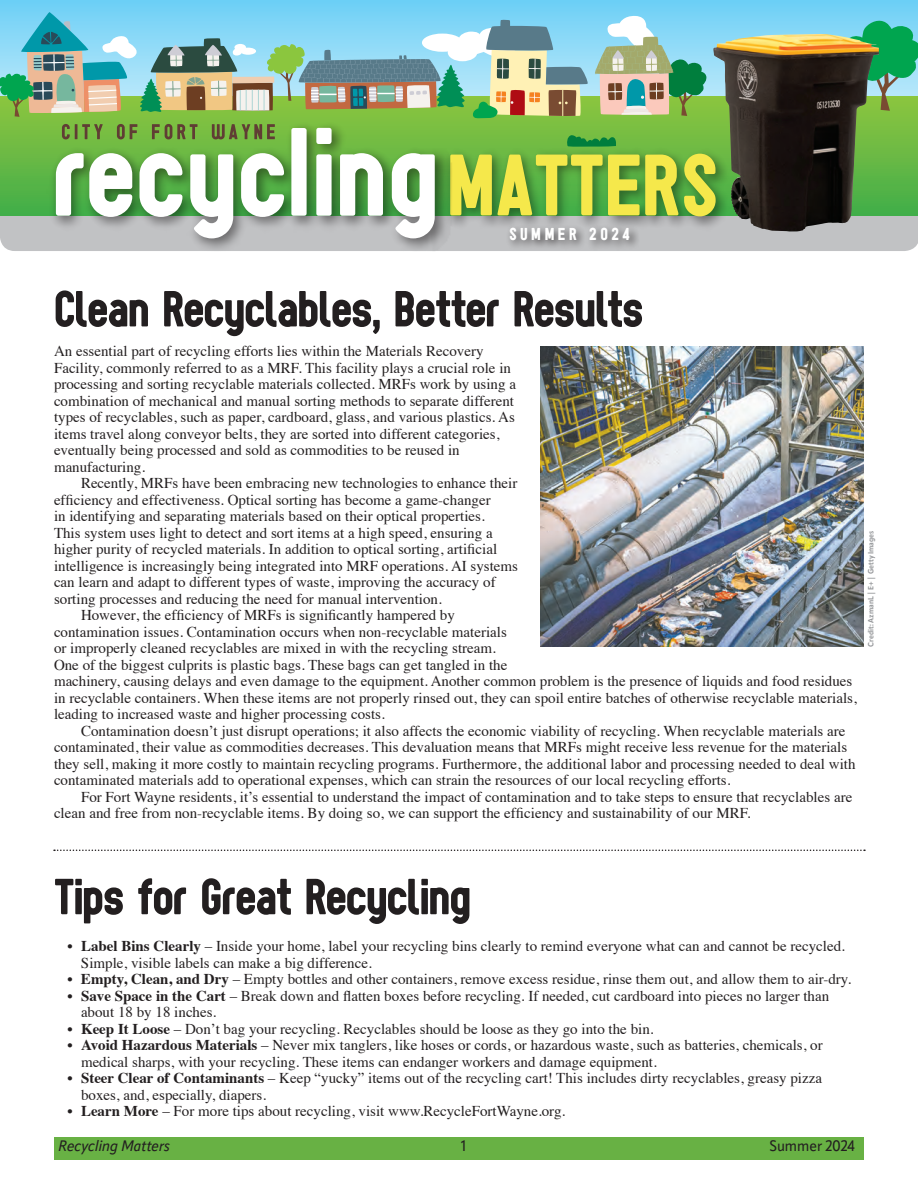
<style>
.page{position:relative;width:918px;height:1188px;background:#fff}
.page>*{position:absolute;margin:0;border:0;box-sizing:border-box;transform-origin:0 0}
.t1{font:90.15px "Sugo";color:#f5e84b}
.t2{font:52.5px "Sugo";letter-spacing:-.025em;color:#231f20}
.t3{font:18px "Sugo";letter-spacing:.2em;color:#fff}
.t4{font:15px/16.5px "Times";color:#231f20}
.t5{font:italic 500 15px "Apparat Semi Cond";color:#231f20}
.t6{font:500 15px "Apparat Semi Cond";color:#231f20}
.t7{font:700 7.5px "Apparat Semi Cond";color:#939598}
.s1{font-weight:700}
</style>
<div class="page">
<svg style="left:0;top:0;width:918px;height:96px;background:#73d1f6"></svg>
<div style="left:0;top:96px;width:918px;height:119px;background:#7fc041"></div>
<svg style="left:843px;top:18px;width:75px;height:93px;background:#4bb787"></svg>
<svg style="left:0;top:12px;width:708px;height:106px;background:#90bcb1"></svg>
<img style="left:713px;top:34px;width:166px;height:90px">
<svg style="left:0;top:124px;width:918px;height:127px"></svg>
<div style="left:505px;top:223px;width:135px;height:28px;background:#231f20;opacity:.75"></div>
<div style="left:54px;top:1137px;width:810px;height:22px;background:#68b144"></div>
<svg style="left:54px;top:850px;width:811px;height:1px"></svg>
<img style="left:540px;top:347px;width:324px;height:300px">
<h1 class="t1" style="left:447px;top:131px;width:273px">MATTERS</h1>
<p class="t3" style="left:509px;top:223px;width:122px">SUMMER 2024</p>
<h2 class="t2" style="left:54px;top:277px;width:591px">Clean Recyclables, Better Results</h2>
<p class="t4" style="left:54px;top:342px;width:464px">An essential part of recycling efforts lies within the Materials Recovery Facility, commonly referred to as a MRF. This facility plays a crucial role in processing and sorting recyclable materials collected. MRFs work by using a combination of mechanical and manual sorting methods to separate different types of recyclables, such as paper, cardboard, glass, and various plastics. As items travel along conveyor belts, they are sorted into different categories, eventually being processed and sold as commodities to be reused in manufacturing.</p>
<p class="t4" style="left:81px;top:474px;width:438px">Recently, MRFs have been embracing new technologies to enhance their</p>
<p class="t4" style="left:54px;top:490px;width:438px">efficiency and effectiveness. Optical sorting has become a game-changer</p>
<p class="t4" style="left:54px;top:507px;width:432px">in identifying and separating materials based on their optical properties.</p>
<p class="t4" style="left:54px;top:523px;width:440px">This system uses light to detect and sort items at a high speed, ensuring a</p>
<p class="t4" style="left:54px;top:540px;width:445px">higher purity of recycled materials. In addition to optical sorting, artificial</p>
<p class="t4" style="left:54px;top:556px;width:466px">intelligence is increasingly being integrated into MRF operations. AI systems</p>
<p class="t4" style="left:54px;top:573px;width:443px">can learn and adapt to different types of waste, improving the accuracy of</p>
<p class="t4" style="left:54px;top:589px;width:389px">sorting processes and reducing the need for manual intervention.</p>
<p class="t4" style="left:81px;top:606px;width:375px">However, the efficiency of MRFs is significantly hampered by</p>
<p class="t4" style="left:54px;top:622px;width:454px">contamination issues. Contamination occurs when non-recyclable materials</p>
<p class="t4" style="left:54px;top:639px;width:443px">or improperly cleaned recyclables are mixed in with the recycling stream.</p>
<p class="t4" style="left:54px;top:655px;width:455px">One of the biggest culprits is plastic bags. These bags can get tangled in the</p>
<p class="t4" style="left:54px;top:672px;width:800px">machinery, causing delays and even damage to the equipment. Another common problem is the presence of liquids and food residues</p>
<p class="t4" style="left:54px;top:688px;width:804px">in recyclable containers. When these items are not properly rinsed out, they can spoil entire batches of otherwise recyclable materials,</p>
<p class="t4" style="left:54px;top:705px;width:332px">leading to increased waste and higher processing costs.</p>
<p class="t4" style="left:81px;top:721px;width:766px">Contamination doesn’t just disrupt operations; it also affects the economic viability of recycling. When recyclable materials are</p>
<p class="t4" style="left:54px;top:738px;width:795px">contaminated, their value as commodities decreases. This devaluation means that MRFs might receive less revenue for the materials</p>
<p class="t4" style="left:54px;top:754px;width:803px">they sell, making it more costly to maintain recycling programs. Furthermore, the additional labor and processing needed to deal with</p>
<p class="t4" style="left:54px;top:771px;width:678px">contaminated materials add to operational expenses, which can strain the resources of our local recycling efforts.</p>
<p class="t4" style="left:81px;top:787px;width:773px">For Fort Wayne residents, it’s essential to understand the impact of contamination and to take steps to ensure that recyclables are</p>
<p class="t4" style="left:54px;top:804px;width:698px">clean and free from non-recyclable items. By doing so, we can support the efficiency and sustainability of our MRF.</p>
<p class="t7" style="left:866px;top:647px;width:118px;rotate:-90deg">Credit: AzmanL | E+ | Getty Images</p>
<h2 class="t2" style="left:54px;top:865px;width:419px">Tips for Great Recycling</h2>
<p class="t4" style="left:81px;top:936px;width:766px;text-indent:-13px"><span class="s1">• Label Bins Clearly</span> – Inside your home, label your recycling bins clearly to remind everyone what can and cannot be recycled.<br>Simple, visible labels can make a big difference.</p>
<p class="t4" style="left:67px;top:969px;width:785px"><span class="s1">• Empty, Clean, and Dry</span> – Empty bottles and other containers, remove excess residue, rinse them out, and allow them to air-dry.</p>
<p class="t4" style="left:81px;top:986px;width:750px;text-indent:-14px"><span class="s1">• Save Space in the Cart</span> – Break down and flatten boxes before recycling. If needed, cut cardboard into pieces no larger than about 18 by 18 inches.</p>
<p class="t4" style="left:68px;top:1019px;width:588px"><span class="s1">• Keep It Loose</span> – Don’t bag your recycling. Recyclables should be loose as they go into the bin.</p>
<p class="t4" style="left:81px;top:1035px;width:743px;text-indent:-14px"><span class="s1">• Avoid Hazardous Materials</span> – Never mix tanglers, like hoses or cords, or hazardous waste, such as batteries, chemicals, or medical sharps, with your recycling. These items can endanger workers and damage equipment.</p>
<p class="t4" style="left:81px;top:1068px;width:743px;text-indent:-14px"><span class="s1">• Steer Clear of Contaminants</span> – Keep “yucky” items out of the recycling cart! This includes dirty recyclables, greasy pizza boxes, and, especially, diapers.</p>
<p class="t4" style="left:68px;top:1101px;width:499px"><span class="s1">• Learn More</span> – For more tips about recycling, visit www.RecycleFortWayne.org.</p>
<p class="t5" style="left:59px;top:1137px;width:113px">Recycling Matters</p>
<p class="t6" style="left:461px;top:1137px;width:6px">1</p>
<p class="t6" style="left:769px;top:1137px;width:87px">Summer 2024</p>
</div>
